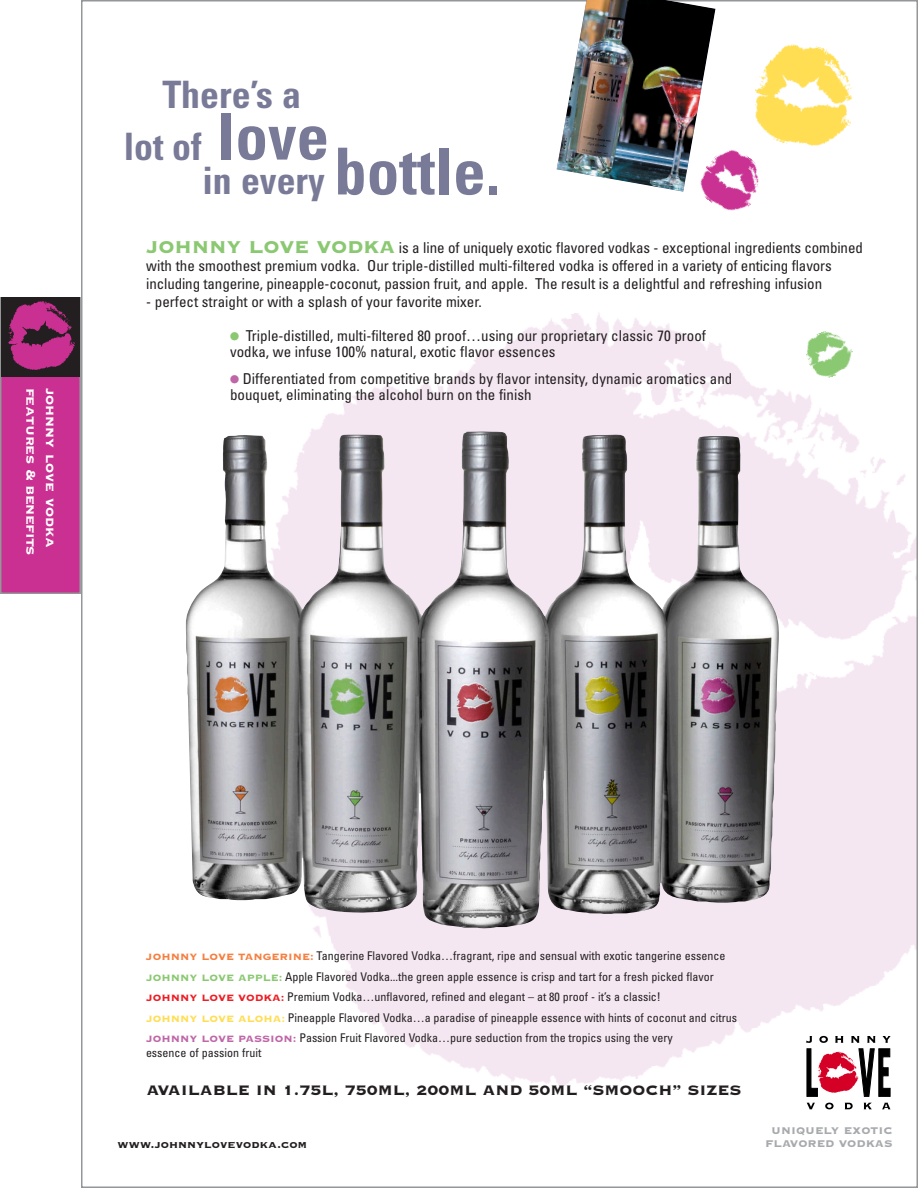
<style>
.page{position:relative;width:918px;height:1188px;background:#fff}
.page>*{position:absolute;margin:0;border:0;box-sizing:border-box;transform-origin:0 0}
.t1{font:700 condensed 37.8px/35px "Univers";color:#787a97}
.t2{font:18px "Copperplate Thirty Three BC";color:#231f20}
.t3{font:16.5px "Copperplate Thirty Three BC";letter-spacing:-.03em;color:#fff}
.t4{font:16.5px "Copperplate Thirty Three BC";color:#fff}
.t5{font:condensed 15px/18px "Univers";color:#231f20}
.t6{font:13.5px "Copperplate Thirty Three BC";color:#231f20}
.t7{font:12.75px "Copperplate Thirty Three BC";color:#a7a9ac}
.t8{font:condensed 12px/20.4px "Univers";color:#231f20}
.s1{font-size:64.8px}
.s2{font-family:"Copperplate Thirty Three BC";font-stretch:normal;font-size:22.5px;color:#8ac871}
.s3{font-size:27px;color:#8ac871}
.s4{font-size:27px;color:#bf66a8}
.s5{font-family:"Copperplate Thirty Three BC";font-stretch:normal;color:#f57f41}
.s6{font-family:"Copperplate Thirty Three BC";font-stretch:normal;color:#8ac871}
.s7{font-family:"Copperplate Thirty Three BC";font-stretch:normal;color:#ed1e25}
.s8{font-family:"Copperplate Thirty Three BC";font-stretch:normal;color:#ffde53}
.s9{font-family:"Copperplate Thirty Three BC";font-stretch:normal;color:#bf66a8}
</style>
<div class="page">
<img style="left:311px;top:313px;width:604px;height:797px">
<div style="left:1px;top:298px;width:79px;height:295px;background:#c93092"></div>
<div style="left:0;top:297px;width:81px;height:297px;border:1px solid #949698"></div>
<div style="left:2px;top:297px;width:78px;height:79px;background:#231f20"></div>
<img style="left:8px;top:302px;width:67px;height:67px">
<svg style="left:807px;top:1103px;width:8px;height:6px"></svg>
<svg style="left:825px;top:1103px;width:9px;height:6px"></svg>
<svg style="left:845px;top:1103px;width:8px;height:6px"></svg>
<svg style="left:864px;top:1103px;width:8px;height:6px"></svg>
<svg style="left:882px;top:1103px;width:9px;height:6px"></svg>
<svg style="left:806px;top:1036px;width:85px;height:61px"></svg>
<img style="left:557px;top:0;width:159px;height:192px">
<img style="left:692px;top:142px;width:67px;height:69px">
<img style="left:802px;top:325px;width:55px;height:56px">
<img style="left:745px;top:44px;width:108px;height:111px">
<img style="left:185px;top:431px;width:514px;height:483px">
<p class="t3" style="left:42px;top:388px;width:169px;rotate:90deg">features &amp; benefits</p>
<p class="t4" style="left:62px;top:388px;width:162px;rotate:90deg">johnny love vodka</p>
<h1 class="t1" style="left:162px;top:81px;width:140px">There’s a</h1>
<h1 class="t1" style="left:202px;top:133px;width:299px;text-indent:-79px">lot of <span class="s1">love<br></span>in every <span class="s1">bottle.</span></h1>
<p class="t5" style="left:146px;top:240px;width:718px"><span class="s2">JOHNNY LOVE VODKA</span> is a line of uniquely exotic flavored vodkas - exceptional ingredients combined with the smoothest premium vodka. Our triple-distilled multi-filtered vodka is offered in a variety of enticing flavors including tangerine, pineapple-coconut, passion fruit, and apple. The result is a delightful and refreshing infusion</p>
<p class="t5" style="left:146px;top:294px;width:337px">- perfect straight or with a splash of your favorite mixer.</p>
<p class="t5" style="left:230px;top:330px;width:477px;line-height:15.8px"><span class="s3">•</span> Triple-distilled, multi-filtered 80 proof…using our proprietary classic 70 proof vodka, we infuse 100% natural, exotic flavor essences</p>
<p class="t5" style="left:230px;top:372px;width:504px;line-height:15.8px"><span class="s4">•</span> Differentiated from competitive brands by flavor intensity, dynamic aromatics and bouquet, eliminating the alcohol burn on the finish</p>
<p class="t8" style="left:146px;top:947px;width:593px"><span class="s5">JOHNNY LOVE TANGERINE:</span> Tangerine Flavored Vodka…fragrant, ripe and sensual with exotic tangerine essence <span class="s6">JOHNNY LOVE APPLE:</span> Apple Flavored Vodka...the green apple essence is crisp and tart for a fresh picked flavor <span class="s7">JOHNNY LOVE VODKA:</span> Premium Vodka…unflavored, refined and elegant – at 80 proof - it’s a classic!<br><span class="s8">JOHNNY LOVE ALOHA:</span> Pineapple Flavored Vodka…a paradise of pineapple essence with hints of coconut and citrus <span class="s9">JOHNNY LOVE PASSION:</span> Passion Fruit Flavored Vodka…pure seduction from the tropics using the very</p>
<p class="t8" style="left:146px;top:1044px;width:117px">essence of passion fruit</p>
<p class="t2" style="left:146px;top:1078px;width:597px">AVAILABLE IN 1.75L, 750ML, 200ML AND 50ML “SMOOCH” SIZES</p>
<p class="t7" style="left:771px;top:1122px;width:123px">UNIQUELY EXOTIC</p>
<p class="t6" style="left:118px;top:1135px;width:191px">www.johnnylovevodka.com</p>
<p class="t7" style="left:765px;top:1135px;width:129px">FLAVORED VODKAS</p>
</div>
